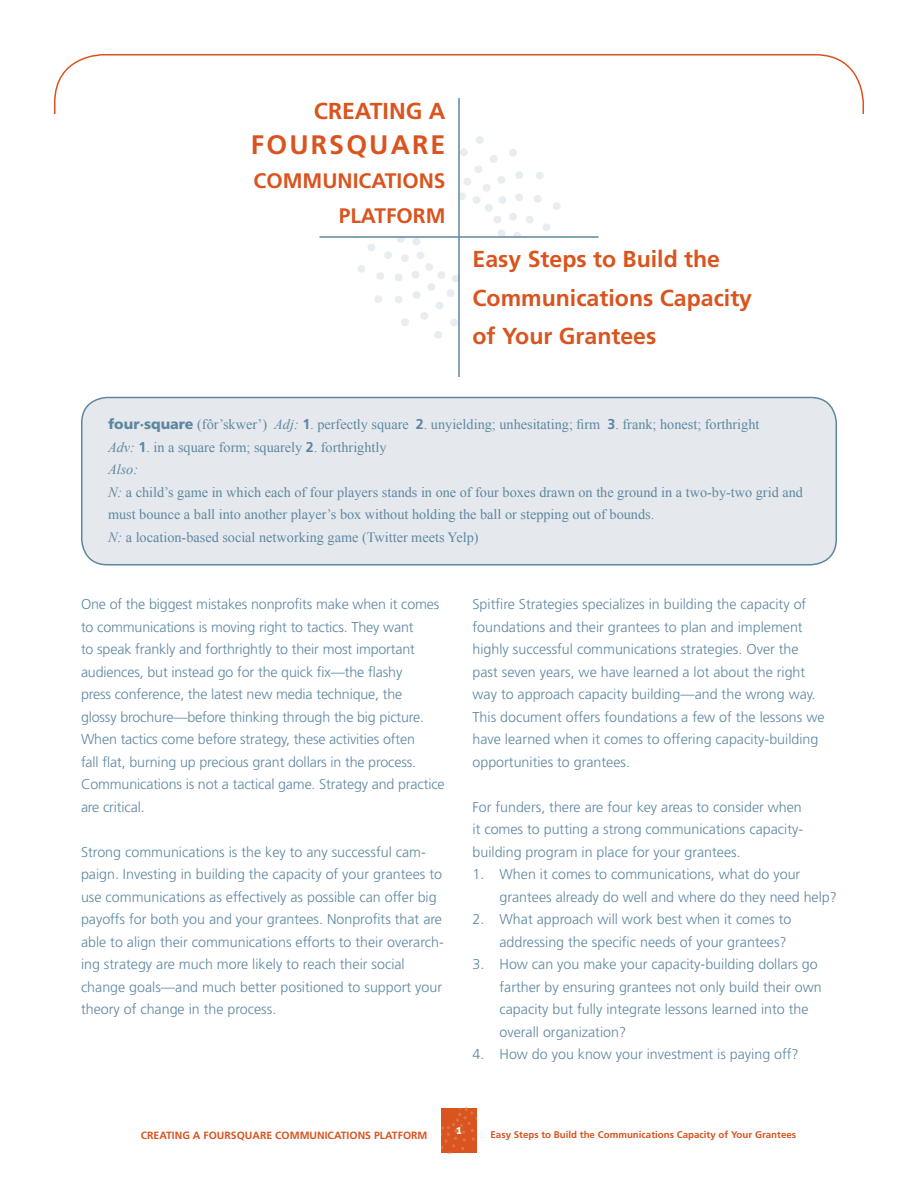
<style>
.page{position:relative;width:918px;height:1188px;background:#fff}
.page>*{position:absolute;margin:0;border:0;box-sizing:border-box;transform-origin:0 0}
.t1{font:700 26.7px "Frutiger";letter-spacing:.08em;color:#d9541e}
.t2{font:700 23.1px/38.7px "Frutiger";color:#d9541e}
.t3{font:700 21px/34.5px "Frutiger";color:#d9541e;text-align:right}
.t4{font:300 14.25px/22.5px "Frutiger";color:#5d87a1}
.t5{font:14.25px/22.5px "Times New Roman";color:#5d87a1}
.t6{font:700 13.5px "Meta";color:#fff}
.t7{font:700 10.5px "Frutiger";color:#d9541e}
.t8{font:700 9.75px "Frutiger";color:#d9541e}
.s1{font-family:"Frutiger";font-weight:900}
.s2{font-style:italic}
.s3{font-family:"Frutiger";font-weight:700}
</style>
<div class="page">
<svg style="left:441px;top:1108px;width:36px;height:45px;background:#d95722"></svg>
<svg style="left:54px;top:54px;width:810px;height:60px"></svg>
<div style="left:82px;top:397px;width:754px;height:168px;background:#e5e9ed;border-radius:26px"></div>
<div style="left:81px;top:397px;width:756px;height:168px;border:2px solid #5d87a1;border-radius:26px"></div>
<svg style="left:357px;top:136px;width:204px;height:203px"></svg>
<hr style="left:458px;top:98px;width:2px;height:279px;background:#5d87a1">
<hr style="left:320px;top:236px;width:278px;height:2px;background:#5d87a1">
<h2 class="t2" style="left:314px;top:92px;width:133px">Creating a</h2>
<h1 class="t1" style="left:251px;top:129px;width:196px">Foursquare</h1>
<h3 class="t3" style="left:254px;top:164px;width:193px">Communications<br>Platform</h3>
<h2 class="t2" style="left:472px;top:240px;width:281px">Easy Steps to Build the<br>Communications Capacity of Your Grantees</h2>
<p class="t5" style="left:108px;top:413px;width:696px"><span class="s1">four·square</span> (fôr’skwer’) <span class="s2">Adj:</span> <span class="s3">1</span>. perfectly square <span class="s3">2</span>. unyielding; unhesitating; firm <span class="s3">3</span>. frank; honest; forthright<br><span class="s2">Adv:</span> <span class="s3">1</span>. in a square form; squarely <span class="s3">2</span>. forthrightly<br><span class="s2">Also:<br>N:</span> a child’s game in which each of four players stands in one of four boxes drawn on the ground in a two-by-two grid and must bounce a ball into another player’s box without holding the ball or stepping out of bounds.<br><span class="s2">N:</span> a location-based social networking game (Twitter meets Yelp)</p>
<p class="t4" style="left:81px;top:593px;width:365px">One of the biggest mistakes nonprofits make when it comes to communications is moving right to tactics. They want<br>to speak frankly and forthrightly to their most important audiences, but instead go for the quick fix—the flashy<br>press conference, the latest new media technique, the<br>glossy brochure—before thinking through the big picture.<br>When tactics come before strategy, these activities often<br>fall flat, burning up precious grant dollars in the process.<br>Communications is not a tactical game. Strategy and practice are critical.</p>
<p class="t4" style="left:81px;top:841px;width:364px">Strong communications is the key to any successful cam&shy;paign. Investing in building the capacity of your grantees to use communications as effectively as possible can offer big payoffs for both you and your grantees. Nonprofits that are able to align their communications efforts to their overarch&shy;ing strategy are much more likely to reach their social change goals—and much better positioned to support your theory of change in the process.</p>
<p class="t4" style="left:473px;top:593px;width:354px">Spitfire Strategies specializes in building the capacity of foundations and their grantees to plan and implement highly successful communications strategies. Over the past seven years, we have learned a lot about the right way to approach capacity building—and the wrong way.<br>This document offers foundations a few of the lessons we have learned when it comes to offering capacity-building opportunities to grantees.</p>
<p class="t4" style="left:473px;top:796px;width:332px;text-align:justify">For funders, there are four key areas to consider when it comes to putting a strong communications capacity&shy;building program in place for your grantees.</p>
<p class="t4" style="left:500px;top:863px;width:339px;text-indent:-27px">1. When it comes to communications, what do your grantees already do well and where do they need help?</p>
<p class="t4" style="left:500px;top:908px;width:293px;text-indent:-27px">2. What approach will work best when it comes to addressing the specific needs of your grantees?</p>
<p class="t4" style="left:500px;top:953px;width:324px;text-indent:-27px">3. How can you make your capacity-building dollars go farther by ensuring grantees not only build their own capacity but fully integrate lessons learned into the overall organization?</p>
<p class="t4" style="left:473px;top:1043px;width:328px">4. How do you know your investment is paying off?</p>
<p class="t6" style="left:456px;top:1121px;width:7px">1</p>
<p class="t7" style="left:141px;top:1129px;width:288px">Creating a Foursquare Communications Platform</p>
<p class="t8" style="left:490px;top:1129px;width:307px">Easy Steps to Build the Communications Capacity of Your Grantees</p>
</div>
